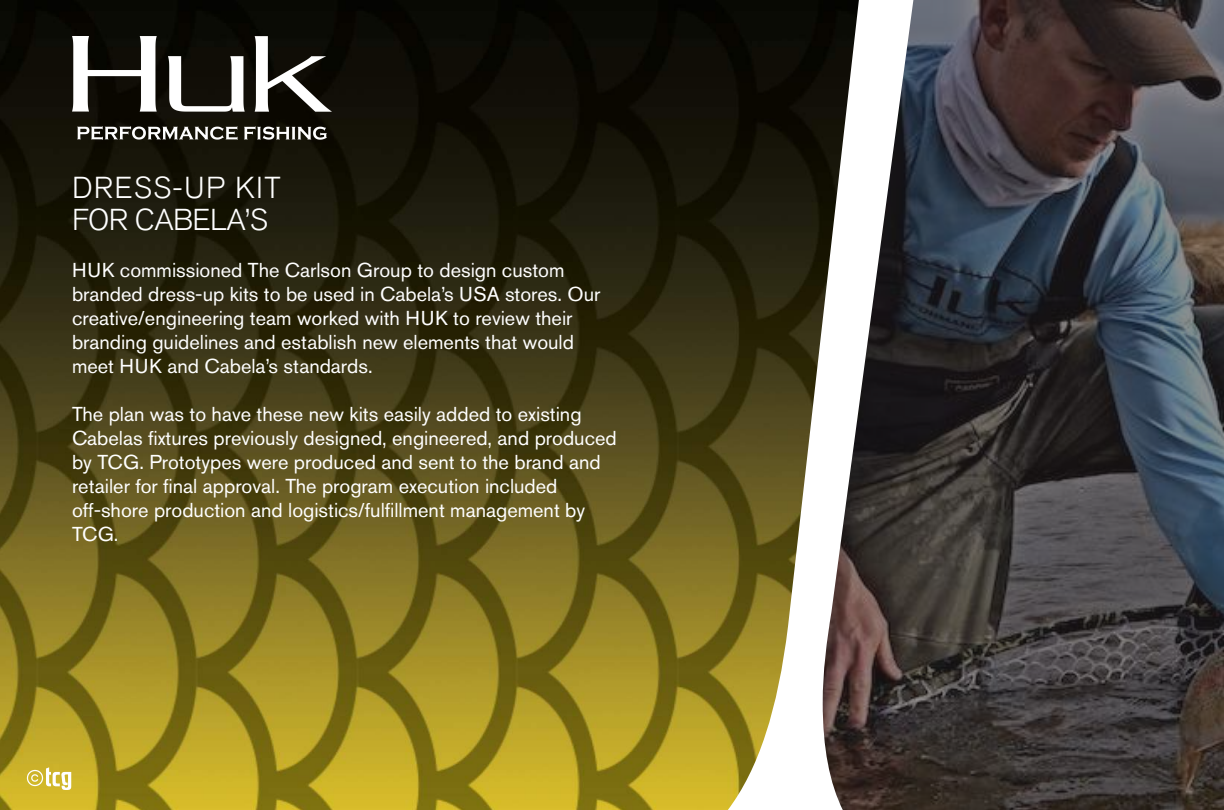
<style>
.page{position:relative;width:1224px;height:810px;background:#fff}
.page>*{position:absolute;margin:0;border:0;box-sizing:border-box;transform-origin:0 0}
.t1{font:300 30.1px "Akzidenz Grotesk BE";letter-spacing:.04em;color:#fff}
.t2{font:300 30px "Akzidenz Grotesk BE";letter-spacing:-.02em;color:#fff}
.t3{font:20px/24px "Akzidenz Grotesk BE";color:#fff}
</style>
<div class="page">
<img style="left:0;top:0;width:727px;height:810px">
<svg style="left:914px;top:0;width:310px;height:810px;background:#3c3b40"></svg>
<svg style="left:727px;top:0;width:187px;height:810px"></svg>
<img style="left:26px;top:769px;width:18px;height:18px">
<svg style="left:46px;top:767px;width:25px;height:23px"></svg>
<img style="left:72px;top:37px;width:260px;height:103px">
<h1 class="t1" style="left:72px;top:171px;width:210px">DRESS-UP KIT</h1>
<h2 class="t2" style="left:72px;top:203px;width:197px">FOR CABELA’S</h2>
<p class="t3" style="left:72px;top:258px;width:530px">HUK commissioned The Carlson Group to design custom branded dress-up kits to be used in Cabela’s USA stores. Our creative/engineering team worked with HUK to review their branding guidelines and establish new elements that would meet HUK and Cabela’s standards.</p>
<p class="t3" style="left:72px;top:402px;width:546px">The plan was to have these new kits easily added to existing Cabelas fixtures previously designed, engineered, and produced by TCG. Prototypes were produced and sent to the brand and retailer for final approval. The program execution included off-shore production and logistics/fulfillment management by TCG.</p>
</div>
